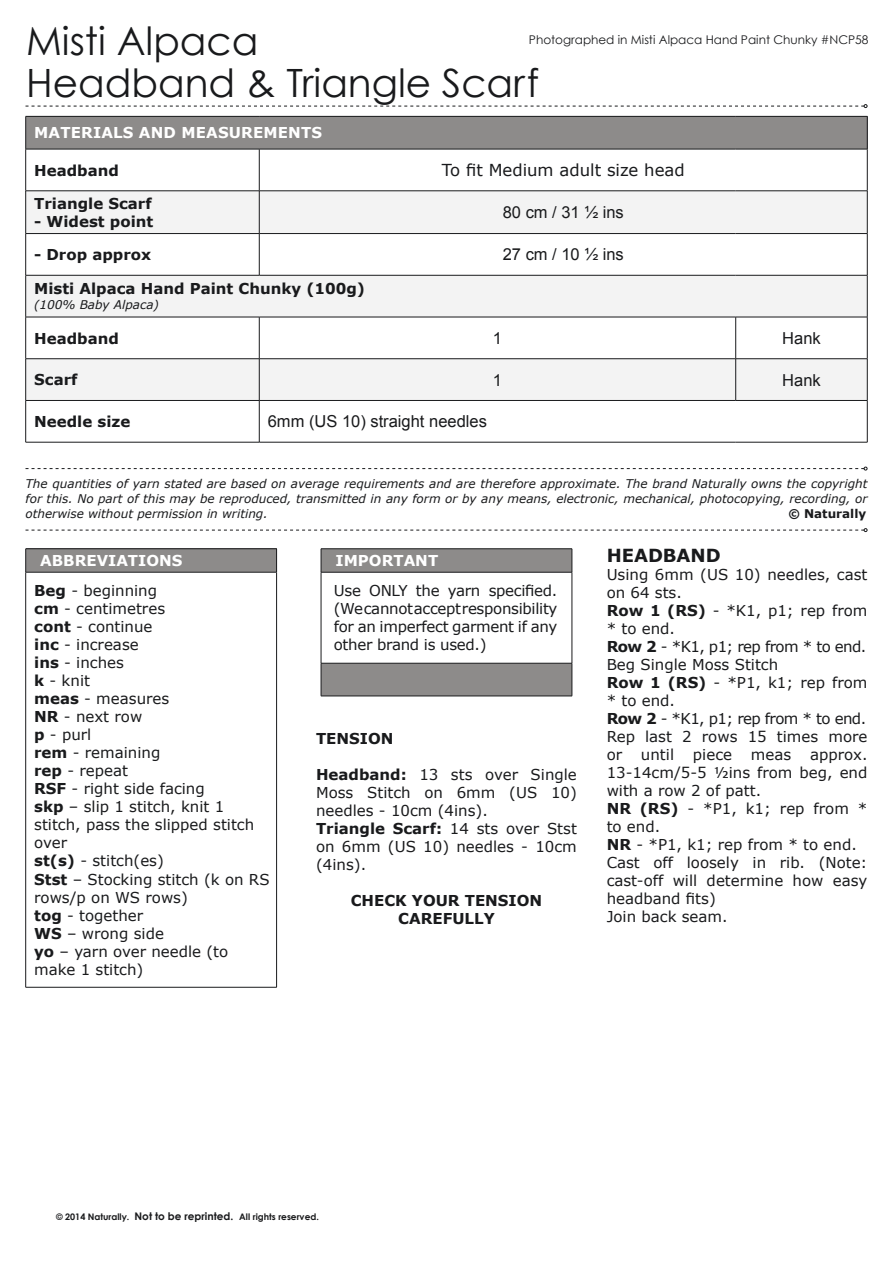
<style>
.page{position:relative;width:893px;height:1263px;background:#fff}
.page>*{position:absolute;margin:0;border:0;box-sizing:border-box;transform-origin:0 0}
.t1{font:39px/42px "Century Gothic";color:#191a1c}
.t2{font:700 18px "Verdana";color:#191a1c}
.t3{font:16.5px "Arial";color:#191a1c}
.t4{font:16.5px "Verdana";color:#191a1c}
.t5{font:15px/18px "Verdana";color:#191a1c}
.t6{font:700 15px/18px "Verdana";color:#191a1c;text-align:center}
.t7{font:700 15px/30.2px "Verdana";letter-spacing:.01em;color:#fff}
.t8{font:italic 12px/15px "Verdana";color:#191a1c;text-align:justify}
.t9{font:12px "Century Gothic";color:#191a1c}
.t10{font:700 12px "Verdana";color:#191a1c}
.t11{font:700 9px "Century Gothic";color:#191a1c}
.s1{color:#191a1c}
.s2{font-weight:400;color:#191a1c}
.s3{font-weight:700}
.s4{font-size:10.5px}
</style>
<div class="page">
<svg style="left:26px;top:104px;width:841px;height:4px"></svg>
<svg style="left:26px;top:467px;width:841px;height:3px"></svg>
<svg style="left:26px;top:528px;width:841px;height:4px"></svg>
<div style="left:26px;top:116px;width:841px;height:33px;background:#8d8b8a"></div>
<svg style="left:26px;top:150px;width:841px;height:292px"></svg>
<svg style="left:26px;top:192px;width:841px;height:208px;fill:#f3f3f3"></svg>
<hr style="left:26px;top:116px;width:233px;height:1px;background:#191a1c">
<hr style="left:25px;top:117px;width:1px;height:32px;background:#191a1c">
<hr style="left:259px;top:116px;width:477px;height:1px;background:#191a1c">
<hr style="left:736px;top:116px;width:131px;height:1px;background:#191a1c">
<hr style="left:867px;top:117px;width:1px;height:32px;background:#191a1c">
<hr style="left:25px;top:191px;width:1px;height:42px;background:#191a1c">
<hr style="left:259px;top:191px;width:1px;height:42px;background:#191a1c">
<hr style="left:867px;top:191px;width:1px;height:42px;background:#191a1c">
<hr style="left:26px;top:149px;width:233px;height:1px;background:#191a1c">
<hr style="left:25px;top:149px;width:1px;height:42px;background:#191a1c">
<hr style="left:26px;top:191px;width:233px;height:1px;background:#191a1c">
<hr style="left:259px;top:149px;width:477px;height:1px;background:#191a1c">
<hr style="left:259px;top:149px;width:1px;height:42px;background:#191a1c">
<hr style="left:736px;top:149px;width:131px;height:1px;background:#191a1c">
<hr style="left:259px;top:191px;width:477px;height:1px;background:#191a1c">
<hr style="left:736px;top:191px;width:131px;height:1px;background:#191a1c">
<hr style="left:867px;top:149px;width:1px;height:42px;background:#191a1c">
<hr style="left:26px;top:233px;width:233px;height:1px;background:#191a1c">
<hr style="left:25px;top:234px;width:1px;height:41px;background:#191a1c">
<hr style="left:25px;top:317px;width:1px;height:42px;background:#191a1c">
<hr style="left:25px;top:401px;width:1px;height:41px;background:#191a1c">
<hr style="left:259px;top:233px;width:477px;height:1px;background:#191a1c">
<hr style="left:259px;top:234px;width:1px;height:41px;background:#191a1c">
<hr style="left:736px;top:233px;width:131px;height:1px;background:#191a1c">
<hr style="left:259px;top:317px;width:1px;height:42px;background:#191a1c">
<hr style="left:259px;top:401px;width:1px;height:41px;background:#191a1c">
<hr style="left:735px;top:317px;width:1px;height:42px;background:#191a1c">
<hr style="left:867px;top:234px;width:1px;height:41px;background:#191a1c">
<hr style="left:867px;top:317px;width:1px;height:42px;background:#191a1c">
<hr style="left:867px;top:401px;width:1px;height:41px;background:#191a1c">
<hr style="left:26px;top:442px;width:233px;height:1px;background:#191a1c">
<hr style="left:259px;top:442px;width:477px;height:1px;background:#191a1c">
<hr style="left:736px;top:442px;width:131px;height:1px;background:#191a1c">
<hr style="left:26px;top:275px;width:233px;height:1px;background:#191a1c">
<hr style="left:25px;top:275px;width:1px;height:42px;background:#191a1c">
<hr style="left:259px;top:275px;width:477px;height:1px;background:#191a1c">
<hr style="left:736px;top:275px;width:131px;height:1px;background:#191a1c">
<hr style="left:867px;top:275px;width:1px;height:42px;background:#191a1c">
<hr style="left:26px;top:317px;width:233px;height:1px;background:#191a1c">
<hr style="left:259px;top:317px;width:477px;height:1px;background:#191a1c">
<hr style="left:736px;top:317px;width:131px;height:1px;background:#191a1c">
<hr style="left:26px;top:358px;width:233px;height:1px;background:#191a1c">
<hr style="left:25px;top:359px;width:1px;height:41px;background:#191a1c">
<hr style="left:26px;top:400px;width:233px;height:1px;background:#191a1c">
<hr style="left:259px;top:358px;width:477px;height:1px;background:#191a1c">
<hr style="left:259px;top:359px;width:1px;height:41px;background:#191a1c">
<hr style="left:259px;top:400px;width:477px;height:1px;background:#191a1c">
<hr style="left:736px;top:358px;width:131px;height:1px;background:#191a1c">
<hr style="left:735px;top:359px;width:1px;height:41px;background:#191a1c">
<hr style="left:867px;top:359px;width:1px;height:41px;background:#191a1c">
<hr style="left:736px;top:400px;width:131px;height:1px;background:#191a1c">
<div style="left:26px;top:549px;width:251px;height:23px;background:#8d8b8a"></div>
<hr style="left:26px;top:548px;width:251px;height:1px;background:#191a1c">
<svg style="left:25px;top:549px;width:1px;height:23px"></svg>
<svg style="left:276px;top:549px;width:1px;height:23px"></svg>
<hr style="left:26px;top:572px;width:251px;height:1px;background:#191a1c">
<hr style="left:25px;top:572px;width:1px;height:415px;background:#191a1c">
<hr style="left:276px;top:572px;width:1px;height:415px;background:#191a1c">
<hr style="left:26px;top:987px;width:251px;height:1px;background:#191a1c">
<hr style="left:321px;top:548px;width:251px;height:1px;background:#191a1c">
<svg style="left:321px;top:549px;width:252px;height:147px"></svg>
<hr style="left:321px;top:572px;width:251px;height:1px;background:#191a1c">
<hr style="left:321px;top:572px;width:1px;height:91px;background:#191a1c">
<hr style="left:572px;top:572px;width:1px;height:91px;background:#191a1c">
<hr style="left:321px;top:663px;width:251px;height:1px;background:#191a1c">
<hr style="left:321px;top:663px;width:1px;height:33px;background:#191a1c">
<hr style="left:572px;top:663px;width:1px;height:33px;background:#191a1c">
<hr style="left:321px;top:696px;width:251px;height:1px;background:#191a1c">
<h1 class="t1" style="left:26px;top:19px;width:514px">Misti Alpaca<br>Headband &amp; Triangle Scarf</h1>
<p class="t9" style="left:529px;top:32px;width:341px">Photographed in Misti Alpaca Hand Paint Chunky #NCP58</p>
<p class="t7" style="left:34px;top:118px;width:289px">MATERIALS AND MEASUREMENTS</p>
<p class="t6" style="left:34px;top:161px;width:86px">Headband</p>
<p class="t4" style="left:442px;top:160px;width:244px">To fit Medium adult size head</p>
<p class="t6" style="left:34px;top:195px;width:119px">Triangle Scarf</p>
<p class="t6" style="left:34px;top:213px;width:121px">- Widest point</p>
<p class="t3" style="left:503px;top:202px;width:123px">80 cm / 31 ½ ins</p>
<p class="t6" style="left:34px;top:246px;width:118px">- Drop approx</p>
<p class="t3" style="left:503px;top:244px;width:123px">27 cm / 10 ½ ins</p>
<p class="t6" style="left:34px;top:280px;width:332px">Misti Alpaca Hand Paint Chunky (100g)</p>
<p class="t8" style="left:34px;top:298px;width:126px">(100% Baby Alpaca)</p>
<p class="t6" style="left:34px;top:329px;width:86px">Headband</p>
<p class="t3" style="left:493px;top:327px;width:11px">1</p>
<p class="t3" style="left:782px;top:327px;width:40px">Hank</p>
<p class="t6" style="left:34px;top:371px;width:45px">Scarf</p>
<p class="t3" style="left:493px;top:369px;width:11px">1</p>
<p class="t3" style="left:782px;top:369px;width:40px">Hank</p>
<p class="t6" style="left:34px;top:413px;width:98px">Needle size</p>
<p class="t3" style="left:268px;top:411px;width:221px">6mm (US 10) straight needles</p>
<p class="t8" style="left:26px;top:476px;width:843px">The quantities of yarn stated are based on average requirements and are therefore approximate. The brand Naturally owns the copyright for this. No part of this may be reproduced, transmitted in any form or by any means, electronic, mechanical, photocopying, recording, or otherwise without permission in writing.</p>
<p class="t10" style="left:788px;top:505px;width:79px">© Naturally</p>
<p class="t7" style="left:34px;top:546px;width:150px;text-indent:6px">ABBREVIATIONS<br><span class="s1">Beg</span> <span class="s2">- beginning</span></p>
<p class="t5" style="left:34px;top:599px;width:237px"><span class="s3">cm</span> - centimetres<br><span class="s3">cont</span> - continue<br><span class="s3">inc</span> - increase<br><span class="s3">ins</span> - inches<br><span class="s3">k</span> - knit<br><span class="s3">meas</span> - measures<br><span class="s3">NR</span> - next row<br><span class="s3">p</span> - purl<br><span class="s3">rem</span> - remaining<br><span class="s3">rep</span> - repeat<br><span class="s3">RSF</span> - right side facing<br><span class="s3">skp</span> – slip 1 stitch, knit 1 stitch, pass the slipped stitch over<br><span class="s3">st(s)</span> - stitch(es)<br><span class="s3">Stst</span> – Stocking stitch (k on RS rows/p on WS rows)<br><span class="s3">tog</span> - together<br><span class="s3">WS</span> – wrong side<br><span class="s3">yo</span> – yarn over needle (to make 1 stitch)</p>
<p class="t7" style="left:336px;top:546px;width:104px">IMPORTANT</p>
<p class="t5" style="left:334px;top:581px;width:225px;text-align:justify">Use ONLY the yarn specified. (We cannot accept responsibility for an imperfect garment if any other brand is used.)</p>
<p class="t6" style="left:316px;top:730px;width:79px">TENSION</p>
<p class="t5" style="left:316px;top:765px;width:262px"><span class="s3">Headband:</span> 13 sts over Single<br>Moss Stitch on 6mm (US 10) needles - 10cm (4ins).<br><span class="s3">Triangle Scarf:</span> 14 sts over Stst on 6mm (US 10) needles - 10cm (4ins).</p>
<p class="t6" style="left:351px;top:892px;width:193px">CHECK YOUR TENSION<br>CAREFULLY</p>
<p class="t2" style="left:607px;top:544px;width:116px">HEADBAND</p>
<p class="t5" style="left:607px;top:565px;width:262px">Using 6mm (US 10) needles, cast on 64 sts.<br><span class="s3">Row 1 (RS)</span> - *K1, p1; rep from * to end.<br><span class="s3">Row 2</span> - *K1, p1; rep from * to end.<br>Beg Single Moss Stitch<br><span class="s3">Row 1 (RS)</span> - *P1, k1; rep from * to end.<br><span class="s3">Row 2</span> - *K1, p1; rep from * to end.<br>Rep last 2 rows 15 times more or</p>
<p class="t5" style="left:641px;top:745px;width:35px">until</p>
<p class="t5" style="left:693px;top:745px;width:41px">piece</p>
<p class="t5" style="left:751px;top:745px;width:42px">meas</p>
<p class="t5" style="left:607px;top:745px;width:262px;text-indent:203px">approx.<br>13-14cm/5-5 ½ins from beg, end with a row 2 of patt.<br><span class="s3">NR (RS)</span> - *P1, k1; rep from * to end.<br><span class="s3">NR</span> - *P1, k1; rep from * to end.<br>Cast off loosely in rib. (Note: cast-off will determine how easy headband fits)<br>Join back seam.</p>
<p class="t11" style="left:56px;top:1211px;width:264px">© 2014 Naturally. <span class="s4">Not to be reprinted.</span> All rights reserved.</p>
</div>
